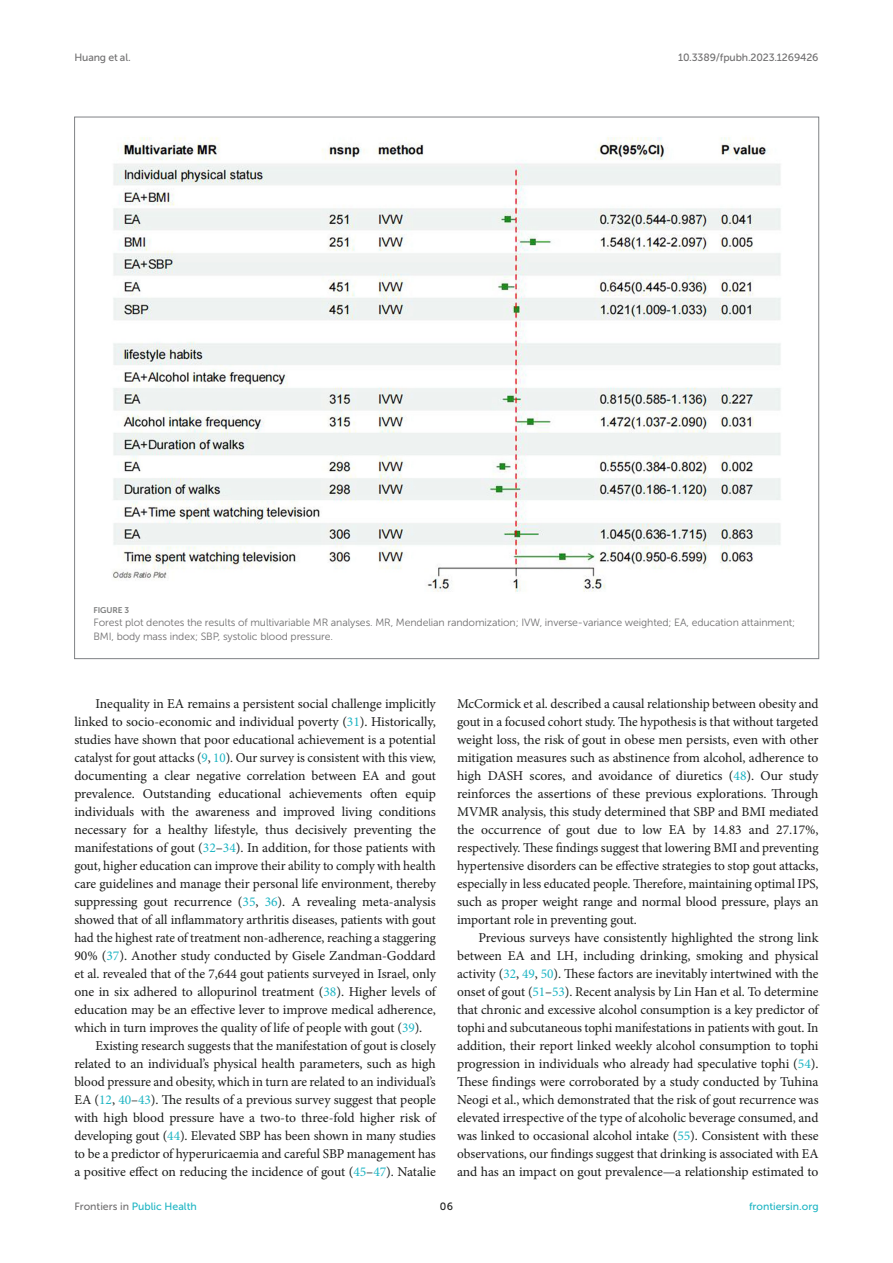
<style>
.page{position:relative;width:893px;height:1263px;background:#fff}
.page>*{position:absolute;margin:0;border:0;box-sizing:border-box;transform-origin:0 0}
.TEXT{font:13.5px/18px "Minion Pro";letter-spacing:-.005em;color:#1b1c1b;text-align:justify}
.FIG_LEG{font:10.5px/13.5px "Museo Sans 300";letter-spacing:-.01em;color:#706f70}
.t1{font:10.5px "Museo Sans 500";color:#1db5c3}
.t2{font:10.5px "Museo Sans 500";letter-spacing:-.015em;color:#706f70}
.t3{font:10.5px "Museo Sans 500";color:#1b1c1b}
.FIG_HD{font:8.25px "Museo Sans 700";letter-spacing:-.01em;color:#7e7f7f}
.s1{color:#1db5c3}
.s2{color:#706f70}
</style>
<div class="page">
<img style="left:113px;top:137px;width:668px;height:455px">
<p class="t2" style="left:74px;top:51px;width:58px">Huang et al.</p>
<p class="t2" style="left:678px;top:51px;width:142px">10.3389/fpubh.2023.1269426</p>
<p class="FIG_HD" style="left:94px;top:605px;width:37px">FIGURE 3</p>
<p class="FIG_LEG" style="left:94px;top:616px;width:703px">Forest plot denotes the results of multivariable MR analyses. MR, Mendelian randomization; IVW, inverse-variance weighted; EA, education attainment;<br>BMI, body mass index; SBP, systolic blood pressure.</p>
<p class="TEXT" style="left:74px;top:695px;width:363px;text-indent:21px">Inequality in EA remains a persistent social challenge implicitly linked to socio-economic and individual poverty (<span class="s1">31</span>). Historically, studies have shown that poor educational achievement is a potential catalyst for gout attacks (<span class="s1">9</span>, <span class="s1">10</span>). Our survey is consistent with this view, documenting a clear negative correlation between EA and gout prevalence. Outstanding educational achievements often equip individuals with the awareness and improved living conditions necessary for a healthy lifestyle, thus decisively preventing the manifestations of gout (<span class="s1">32</span>–<span class="s1">34</span>). In addition, for those patients with gout, higher education can improve their ability to comply with health care guidelines and manage their personal life environment, thereby suppressing gout recurrence (<span class="s1">35</span>, <span class="s1">36</span>). A revealing meta-analysis showed that of all inflammatory arthritis diseases, patients with gout had the highest rate of treatment non-adherence, reaching a staggering 90% (<span class="s1">37</span>). Another study conducted by Gisele Zandman-Goddard et al. revealed that of the 7,644 gout patients surveyed in Israel, only one in six adhered to allopurinol treatment (<span class="s1">38</span>). Higher levels of education may be an effective lever to improve medical adherence, which in turn improves the quality of life of people with gout (<span class="s1">39</span>).</p>
<p class="TEXT" style="left:74px;top:1037px;width:363px;text-indent:21px">Existing research suggests that the manifestation of gout is closely related to an individual’s physical health parameters, such as high blood pressure and obesity, which in turn are related to an individual’s EA (<span class="s1">12</span>, <span class="s1">40</span>–<span class="s1">43</span>). The results of a previous survey suggest that people with high blood pressure have a two-to three-fold higher risk of developing gout (<span class="s1">44</span>). Elevated SBP has been shown in many studies to be a predictor of hyperuricaemia and careful SBP management has a positive effect on reducing the incidence of gout (<span class="s1">45</span>–<span class="s1">47</span>). Natalie</p>
<p class="TEXT" style="left:457px;top:695px;width:363px">McCormick et al. described a causal relationship between obesity and gout in a focused cohort study. The hypothesis is that without targeted weight loss, the risk of gout in obese men persists, even with other mitigation measures such as abstinence from alcohol, adherence to high DASH scores, and avoidance of diuretics (<span class="s1">48</span>). Our study reinforces the assertions of these previous explorations. Through MVMR analysis, this study determined that SBP and BMI mediated the occurrence of gout due to low EA by 14.83 and 27.17%, respectively. These findings suggest that lowering BMI and preventing hypertensive disorders can be effective strategies to stop gout attacks, especially in less educated people. Therefore, maintaining optimal IPS, such as proper weight range and normal blood pressure, plays an important role in preventing gout.</p>
<p class="TEXT" style="left:457px;top:929px;width:363px;text-indent:21px">Previous surveys have consistently highlighted the strong link between EA and LH, including drinking, smoking and physical activity (<span class="s1">32</span>, <span class="s1">49</span>, <span class="s1">50</span>). These factors are inevitably intertwined with the onset of gout (<span class="s1">51</span>–<span class="s1">53</span>). Recent analysis by Lin Han et al. To determine that chronic and excessive alcohol consumption is a key predictor of tophi and subcutaneous tophi manifestations in patients with gout. In addition, their report linked weekly alcohol consumption to tophi progression in individuals who already had speculative tophi (<span class="s1">54</span>).<br>These findings were corroborated by a study conducted by Tuhina Neogi et al., which demonstrated that the risk of gout recurrence was elevated irrespective of the type of alcoholic beverage consumed, and was linked to occasional alcohol intake (<span class="s1">55</span>). Consistent with these observations, our findings suggest that drinking is associated with EA and has an impact on gout prevalence—a relationship estimated to</p>
<p class="t1" style="left:74px;top:1200px;width:124px"><span class="s2">Frontiers in</span> Public Health</p>
<p class="t3" style="left:440px;top:1200px;width:15px">06</p>
<p class="t1" style="left:749px;top:1200px;width:71px">frontiersin.org</p>
</div>
